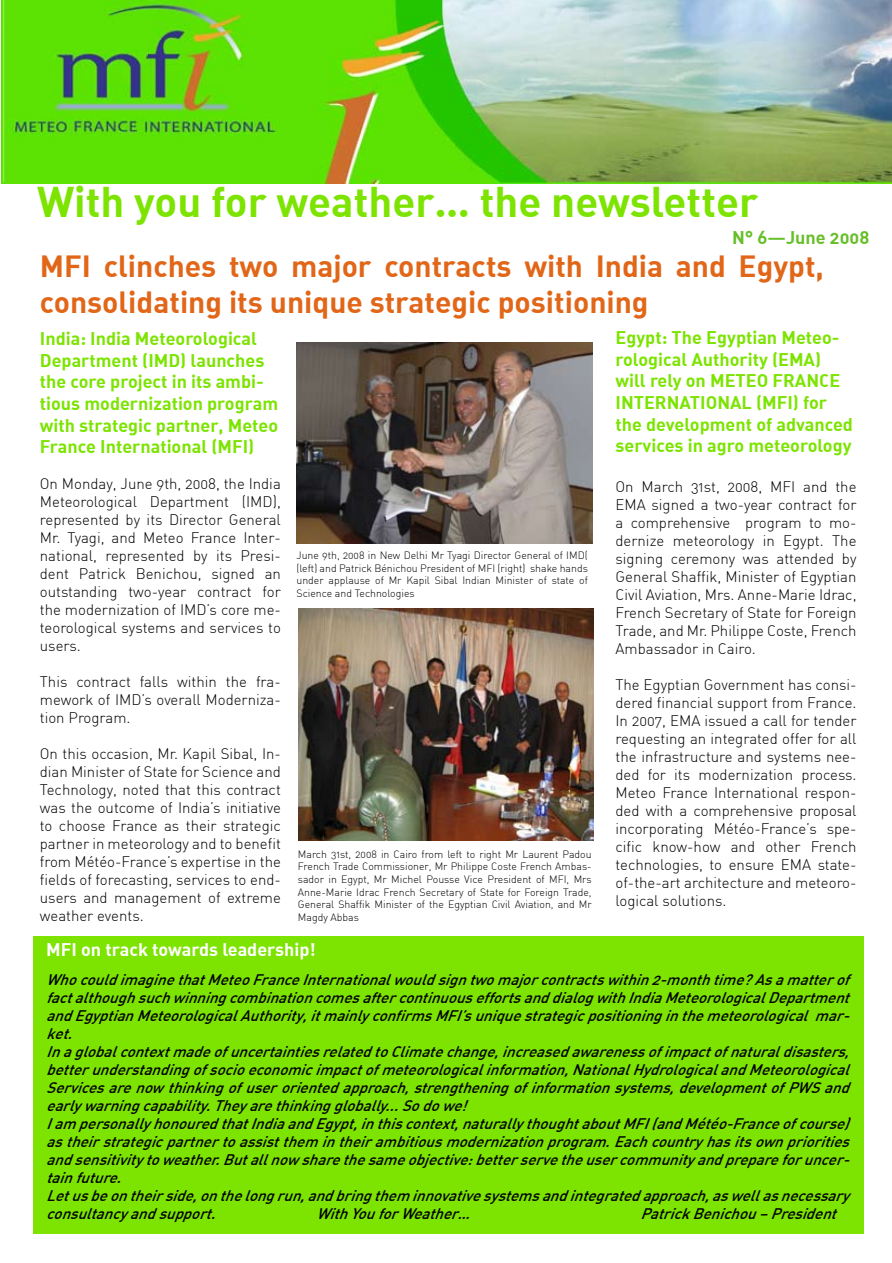
<style>
.page{position:relative;width:892px;height:1263px;background:#fff}
.page>*{position:absolute;margin:0;border:0;box-sizing:border-box;transform-origin:0 0}
.t1{font:42px "DIN Bold Alternate";color:#7ce400}
.t2{font:30px/36px "DIN Bold Alternate";color:#e16618}
.t3{font:18px/21.6px "DIN Bold Alternate";color:#7ce400}
.t4{font:18px "DIN Bold Alternate";color:#fff}
.t5{font:18px "DIN Bold Alternate";color:#67bf2a}
.t6{font:15px/18px "DIN Light Alternate";color:#000;text-align:justify}
.t7{font:italic 15px/18px "DIN Medium Alternate";color:#000}
.t8{font:10.5px/12.6px "DIN Light Alternate";color:#000;text-align:justify}
</style>
<div class="page">
<img style="left:2px;top:0;width:890px;height:183px">
<div style="left:33px;top:936px;width:831px;height:297px;background:#7ce400"></div>
<img style="left:296px;top:343px;width:297px;height:201px">
<img style="left:299px;top:609px;width:294px;height:231px">
<h1 class="t1" style="left:37px;top:175px;width:722px">With you for weather… the newsletter</h1>
<p class="t5" style="left:732px;top:226px;width:139px">N° 6—June 2008</p>
<h2 class="t2" style="left:40px;top:246px;width:785px">MFI clinches two major contracts with India and Egypt, consolidating its unique strategic positioning</h2>
<p class="t3" style="left:40px;top:327px;width:240px">India: India Meteorological<br>Department (IMD) launches the core project in its ambi&shy;tious modernization program with strategic partner, Meteo<br>France International (MFI)</p>
<p class="t6" style="left:40px;top:475px;width:242px">On Monday, June 9th, 2008, the India Meteorological Department (IMD), represented by its Director General Mr. Tyagi, and Meteo France Inter&shy;national, represented by its Presi&shy;dent Patrick Benichou, signed an outstanding two-year contract for the modernization of IMD’s core me&shy;teorological systems and services to users.</p>
<p class="t6" style="left:40px;top:673px;width:242px">This contract falls within the fra&shy;mework of IMD’s overall Moderniza&shy;tion Program.</p>
<p class="t6" style="left:40px;top:745px;width:242px">On this occasion, Mr. Kapil Sibal, In&shy;dian Minister of State for Science and Technology, noted that this contract was the outcome of India’s initiative to choose France as their strategic partner in meteorology and to benefit from Météo-France’s expertise in the fields of forecasting, services to end&shy;users and management of extreme weather events.</p>
<p class="t8" style="left:296px;top:549px;width:293px">June 9th, 2008 in New Delhi Mr Tyagi Director General of IMD( (left) and Patrick Bénichou President of MFI (right) shake hands under applause of Mr Kapil Sibal Indian Minister of state of Science and Technologies</p>
<p class="t8" style="left:298px;top:848px;width:295px">March 31st, 2008 in Cairo from left to right Mr Laurent Padou French Trade Commissioner, Mr Philippe Coste French Ambas&shy;sador in Egypt, Mr Michel Pousse Vice President of MFI, Mrs Anne-Marie Idrac French Secretary of State for Foreign Trade, General Shaffik Minister of the Egyptian Civil Aviation, and Mr Magdy Abbas</p>
<p class="t3" style="left:615px;top:326px;width:239px">Egypt: The Egyptian Meteo&shy;rological Authority (EMA) will rely on METEO FRANCE<br>INTERNATIONAL (MFI) for the development of advanced services in agro meteorology</p>
<p class="t6" style="left:615px;top:477px;width:242px">On March 31st, 2008, MFI and the EMA signed a two-year contract for a comprehensive program to mo&shy;dernize meteorology in Egypt. The signing ceremony was attended by General Shaffik, Minister of Egyptian Civil Aviation, Mrs. Anne-Marie Idrac, French Secretary of State for Foreign Trade, and Mr. Philippe Coste, French Ambassador in Cairo.</p>
<p class="t6" style="left:615px;top:675px;width:242px">The Egyptian Government has consi&shy;dered financial support from France.<br>In 2007, EMA issued a call for tender requesting an integrated offer for all the infrastructure and systems nee&shy;ded for its modernization process.<br>Meteo France International respon&shy;ded with a comprehensive proposal incorporating Météo-France’s spe&shy;cific know-how and other French technologies, to ensure EMA state&shy;of-the-art architecture and meteoro&shy;logical solutions.</p>
<p class="t4" style="left:46px;top:937px;width:271px">MFI on track towards leadership!</p>
<p class="t7" style="left:46px;top:970px;width:810px">WhocouldimaginethatMeteoFranceInternationalwouldsigntwomajorcontractswithin2-monthtime?Asamatterof factalthoughsuchwinningcombinationcomesaftercontinuouseffortsanddialogwithIndiaMeteorologicalDepartment andEgyptianMeteorologicalAuthority,itmainlyconfirmsMFI’suniquestrategicpositioninginthemeteorologicalmar&shy;ket.<br>InaglobalcontextmadeofuncertaintiesrelatedtoClimatechange,increasedawarenessofimpactofnaturaldisasters, betterunderstandingofsocioeconomicimpactofmeteorologicalinformation,NationalHydrologicalandMeteorological Servicesarenowthinkingofuserorientedapproach,strengtheningofinformationsystems,developmentofPWSand earlywarningcapability.Theyarethinkingglobally...Sodowe!<br>Iam personallyhonouredthatIndiaandEgypt,inthiscontext,naturallythoughtaboutMFI(andMétéo-Franceofcourse) astheirstrategicpartnertoassistthem intheirambitiousmodernizationprogram.Eachcountryhasitsownpriorities andsensitivitytoweather.Butallnowsharethesameobjective:betterservetheusercommunityandprepareforuncer&shy;tainfuture.<br>Letusbeontheirside,onthelongrun,andbringthem innovativesystemsandintegratedapproach,aswellasnecessary consultancyandsupport.</p>
<p class="t7" style="left:316px;top:1204px;width:161px">WithYouforWeather…</p>
<p class="t7" style="left:640px;top:1204px;width:203px">PatrickBenichou–President</p>
</div>
